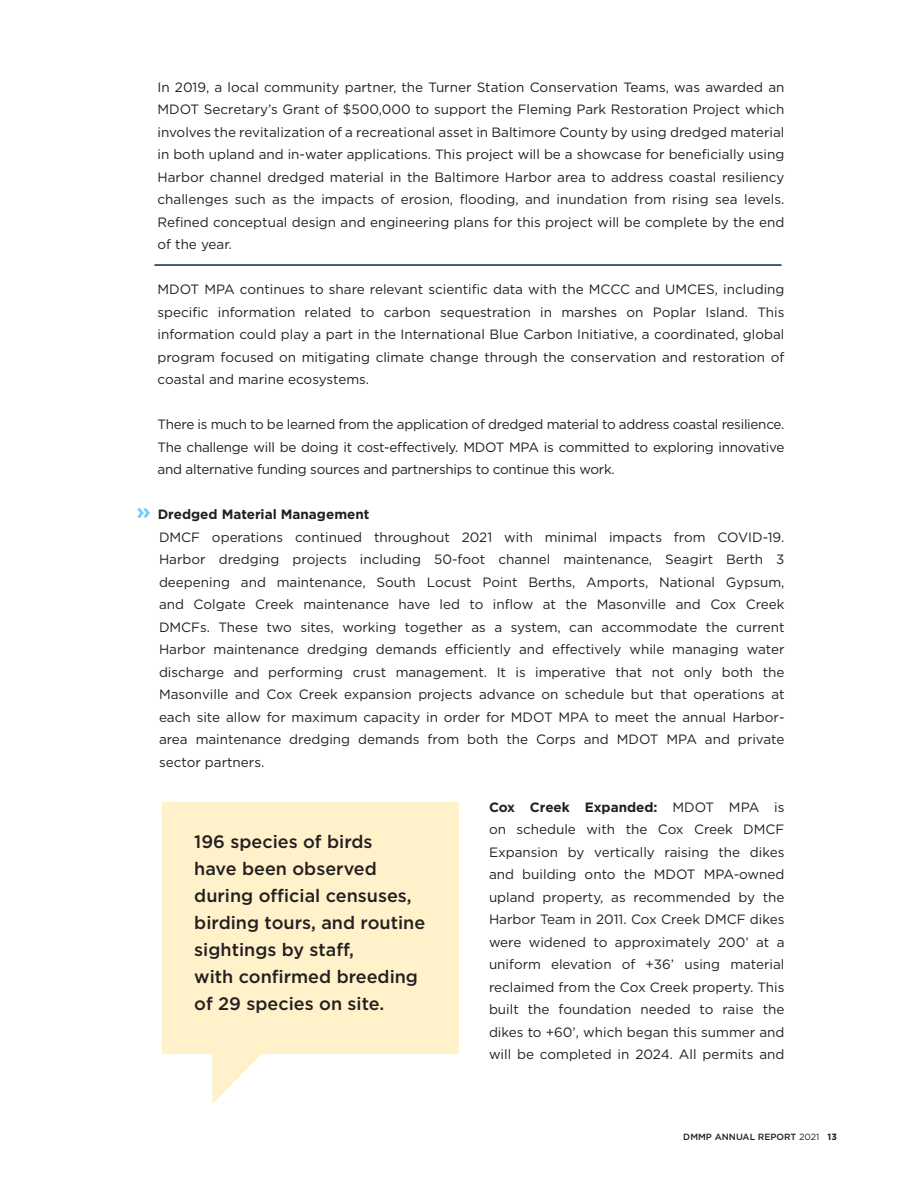
<style>
.page{position:relative;width:918px;height:1188px;background:#fff}
.page>*{position:absolute;margin:0;border:0;box-sizing:border-box;transform-origin:0 0}
.t1{font:500 18px/27px "Gotham";color:#231f20}
.t2{font:13.5px/22.5px "Gotham";color:#231f20;text-align:justify}
.t3{font:700 13.5px "Gotham";color:#231f20}
.t4{font:500 9px "Gotham";color:#231f20}
.s1{font-size:22.5px;color:#6ed0f6}
.s2{font-weight:700}
.s3{font-weight:400}
</style>
<div class="page">
<hr style="left:154px;top:264px;width:628px;height:2px;background:#002855">
<div style="left:162px;top:802px;width:297px;height:252px;background:#fff1ca"></div>
<svg style="left:212px;top:1054px;width:49px;height:50px"></svg>
<p class="t2" style="left:158px;top:75px;width:629px">In 2019, a local community partner, the Turner Station Conservation Teams, was awarded an MDOT Secretary’s Grant of $500,000 to support the Fleming Park Restoration Project which involves the revitalization of a recreational asset in Baltimore County by using dredged material in both upland and in-water applications. This project will be a showcase for beneficially using Harbor channel dredged material in the Baltimore Harbor area to address coastal resiliency challenges such as the impacts of erosion, flooding, and inundation from rising sea levels.<br>Refined conceptual design and engineering plans for this project will be complete by the end of the year.</p>
<p class="t2" style="left:158px;top:278px;width:629px">MDOT MPA continues to share relevant scientific data with the MCCC and UMCES, including specific information related to carbon sequestration in marshes on Poplar Island. This information could play a part in the International Blue Carbon Initiative, a coordinated, global program focused on mitigating climate change through the conservation and restoration of coastal and marine ecosystems.</p>
<p class="t2" style="left:158px;top:413px;width:628px">There is much to be learned from the application of dredged material to address coastal resilience.<br>The challenge will be doing it cost-effectively. MDOT MPA is committed to exploring innovative and alternative funding sources and partnerships to continue this work.</p>
<p class="t3" style="left:136px;top:506px;width:234px"><span class="s1">»</span> Dredged Material Management</p>
<p class="t2" style="left:159px;top:525px;width:627px">DMCF operations continued throughout 2021 with minimal impacts from COVID-19.<br>Harbor dredging projects including 50-foot channel maintenance, Seagirt Berth 3 deepening and maintenance, South Locust Point Berths, Amports, National Gypsum, and Colgate Creek maintenance have led to inflow at the Masonville and Cox Creek DMCFs. These two sites, working together as a system, can accommodate the current Harbor maintenance dredging demands efficiently and effectively while managing water discharge and performing crust management. It is imperative that not only both the Masonville and Cox Creek expansion projects advance on schedule but that operations at each site allow for maximum capacity in order for MDOT MPA to meet the annual Harbor&shy;area maintenance dredging demands from both the Corps and MDOT MPA and private sector partners.</p>
<p class="t2" style="left:489px;top:795px;width:297px"><span class="s2">Cox Creek Expanded:</span> MDOT MPA is on schedule with the Cox Creek DMCF Expansion by vertically raising the dikes and building onto the MDOT MPA-owned upland property, as recommended by the Harbor Team in 2011. Cox Creek DMCF dikes were widened to approximately 200’ at a uniform elevation of +36’ using material reclaimed from the Cox Creek property. This built the foundation needed to raise the dikes to +60’, which began this summer and will be completed in 2024. All permits and</p>
<p class="t1" style="left:194px;top:827px;width:232px">196 species of birds<br>have been observed during official censuses, birding tours, and routine sightings by staff,</p>
<p class="t1" style="left:194px;top:962px;width:225px">with confirmed breeding of 29 species on site.</p>
<p class="t4" style="left:683px;top:1131px;width:155px">DMMP ANNUAL REPORT <span class="s3">2021</span> <span class="s2">13</span></p>
</div>
